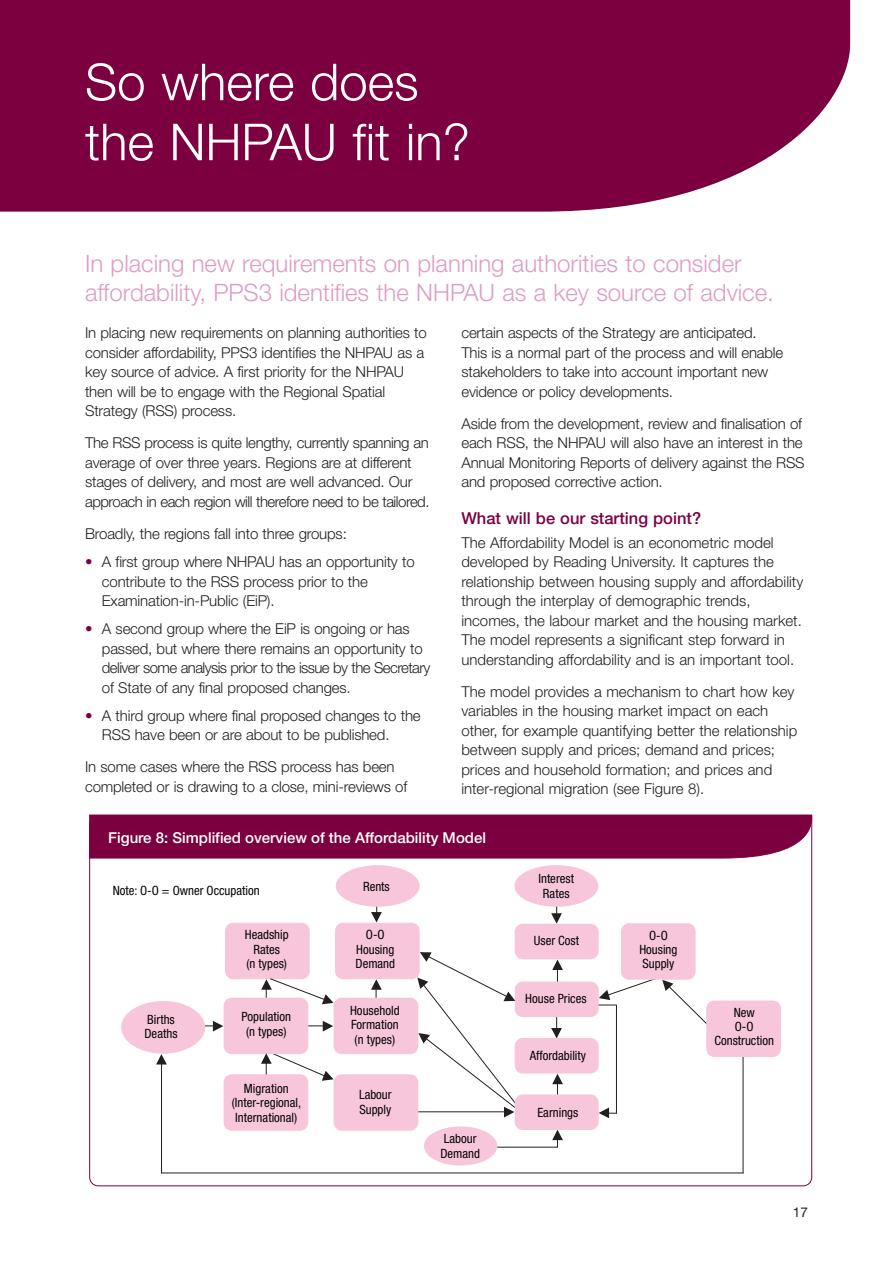
<style>
.page{position:relative;width:893px;height:1263px;background:#fff}
.page>*{position:absolute;margin:0;border:0;box-sizing:border-box;transform-origin:0 0}
.t1{font:300 51px/60px "Helvetica Neue";color:#fff}
.t2{font:300 24px/28.5px "Helvetica Neue";color:#dc9dc5}
.t3{font:500 16.5px "Helvetica Neue";color:#7c0040}
.t4{font:300 15px/19.5px "Helvetica Neue";letter-spacing:-.01em;color:#231f20}
.t5{font:500 15px "Helvetica Neue";color:#fff}
.t6{font:13.5px "Helvetica Neue";color:#231f20}
.t7{font:condensed 12.75px/14.2px "Helvetica Neue";color:#040503;text-align:center}
.s1{color:#7c0040}
</style>
<div class="page">
<div style="left:0;top:0;width:850px;height:212px;background:#7c0040"></div>
<svg style="left:89px;top:859px;width:723px;height:327px"></svg>
<div style="left:89px;top:815px;width:723px;height:44px;background:#7c0040"></div>
<hr style="left:486px;top:1147px;width:72px;height:1px;background:#231f20">
<hr style="left:743px;top:1054px;width:1px;height:119px;background:#231f20">
<svg style="left:552px;top:1074px;width:11px;height:20px"></svg>
<svg style="left:552px;top:1130px;width:11px;height:17px"></svg>
<svg style="left:552px;top:959px;width:11px;height:22px"></svg>
<svg style="left:551px;top:907px;width:11px;height:17px"></svg>
<svg style="left:551px;top:1017px;width:11px;height:21px"></svg>
<svg style="left:204px;top:1021px;width:19px;height:10px"></svg>
<svg style="left:308px;top:1021px;width:25px;height:10px"></svg>
<svg style="left:599px;top:1107px;width:18px;height:11px"></svg>
<svg style="left:371px;top:979px;width:11px;height:19px"></svg>
<svg style="left:371px;top:907px;width:11px;height:15px"></svg>
<div style="left:121px;top:1001px;width:84px;height:53px;background:#f8c6db;border-radius:50%"></div>
<div style="left:424px;top:1126px;width:73px;height:39px;background:#f8c6db;border-radius:50%"></div>
<div style="left:336px;top:865px;width:84px;height:42px;background:#f8c6db;border-radius:50%"></div>
<div style="left:514px;top:865px;width:84px;height:42px;background:#f8c6db;border-radius:50%"></div>
<div style="left:225px;top:923px;width:85px;height:56px;background:#f8c6db;border-radius:8px"></div>
<div style="left:224px;top:998px;width:84px;height:56px;background:#f8c6db;border-radius:8px"></div>
<div style="left:224px;top:1074px;width:84px;height:57px;background:#f8c6db;border-radius:8px"></div>
<div style="left:335px;top:923px;width:85px;height:56px;background:#f8c6db;border-radius:8px"></div>
<div style="left:334px;top:998px;width:84px;height:56px;background:#f8c6db;border-radius:8px"></div>
<div style="left:621px;top:923px;width:75px;height:57px;background:#f8c6db;border-radius:8px"></div>
<div style="left:706px;top:1000px;width:75px;height:57px;background:#f8c6db;border-radius:8px"></div>
<div style="left:334px;top:1074px;width:84px;height:57px;background:#f8c6db;border-radius:8px"></div>
<div style="left:515px;top:924px;width:84px;height:35px;background:#f8c6db;border-radius:8px"></div>
<div style="left:515px;top:981px;width:84px;height:36px;background:#f8c6db;border-radius:8px"></div>
<div style="left:515px;top:1038px;width:84px;height:35px;background:#f8c6db;border-radius:8px"></div>
<div style="left:515px;top:1094px;width:84px;height:36px;background:#f8c6db;border-radius:8px"></div>
<svg style="left:156px;top:1054px;width:11px;height:10px"></svg>
<svg style="left:261px;top:978px;width:73px;height:29px"></svg>
<svg style="left:261px;top:1051px;width:73px;height:30px"></svg>
<hr style="left:161px;top:1058px;width:1px;height:115px;background:#231f20">
<hr style="left:616px;top:1005px;width:1px;height:108px;background:#231f20">
<hr style="left:161px;top:1172px;width:582px;height:1px;background:#231f20">
<svg style="left:417px;top:952px;width:100px;height:165px"></svg>
<svg style="left:593px;top:974px;width:120px;height:56px"></svg>
<h1 class="t1" style="left:85px;top:57px;width:386px">So where does the NHPAU fit in?</h1>
<h2 class="t2" style="left:85px;top:252px;width:690px">In placing new requirements on planning authorities to consider affordability, PPS3 identifies the NHPAU as a key source of advice.</h2>
<p class="t4" style="left:85px;top:324px;width:343px">In placing new requirements on planning authorities to consider affordability, PPS3 identifies the NHPAU as a key source of advice. A first priority for the NHPAU then will be to engage with the Regional Spatial Strategy (RSS) process.</p>
<p class="t4" style="left:85px;top:435px;width:346px">The RSS process is quite lengthy, currently spanning an average of over three years. Regions are at different stages of delivery, and most are well advanced. Our approach in each region will therefore need to be tailored.</p>
<p class="t4" style="left:85px;top:525px;width:263px">Broadly, the regions fall into three groups:</p>
<p class="t4" style="left:102px;top:553px;width:314px;text-indent:-17px"><span class="s1">•</span> A first group where NHPAU has an opportunity to contribute to the RSS process prior to the<br>Examination-in-Public (EiP).</p>
<p class="t4" style="left:102px;top:620px;width:330px;text-indent:-17px"><span class="s1">•</span> A second group where the EiP is ongoing or has passed, but where there remains an opportunity to deliver some analysis prior to the issue by the Secretary of State of any final proposed changes.</p>
<p class="t4" style="left:102px;top:707px;width:320px;text-indent:-17px"><span class="s1">•</span> A third group where final proposed changes to the<br>RSS have been or are about to be published.</p>
<p class="t4" style="left:85px;top:759px;width:324px">In some cases where the RSS process has been completed or is drawing to a close, mini-reviews of</p>
<p class="t4" style="left:461px;top:324px;width:323px">certain aspects of the Strategy are anticipated.<br>This is a normal part of the process and will enable stakeholders to take into account important new evidence or policy developments.</p>
<p class="t4" style="left:461px;top:415px;width:345px">Aside from the development, review and finalisation of each RSS, the NHPAU will also have an interest in the Annual Monitoring Reports of delivery against the RSS and proposed corrective action.</p>
<p class="t3" style="left:461px;top:512px;width:241px">What will be our starting point?</p>
<p class="t4" style="left:461px;top:534px;width:343px">The Affordability Model is an econometric model developed by Reading University. It captures the relationship between housing supply and affordability through the interplay of demographic trends, incomes, the labour market and the housing market.<br>The model represents a significant step forward in understanding affordability and is an important tool.</p>
<p class="t4" style="left:461px;top:683px;width:337px">The model provides a mechanism to chart how key variables in the housing market impact on each other, for example quantifying better the relationship between supply and prices; demand and prices; prices and household formation; and prices and inter-regional migration (see Figure 8).</p>
<p class="t5" style="left:108px;top:832px;width:379px">Figure 8: Simplified overview of the Affordability Model</p>
<p class="t7" style="left:113px;top:885px;width:149px">Note: O-O = Owner Occupation</p>
<p class="t7" style="left:145px;top:1013px;width:35px;text-align:left">Births<br>Deaths</p>
<p class="t7" style="left:245px;top:929px;width:45px">Headship<br>Rates<br>(n types)</p>
<p class="t7" style="left:242px;top:1011px;width:51px">Population (n types)</p>
<p class="t7" style="left:232px;top:1082px;width:71px">Migration (Inter-regional,<br>International)</p>
<p class="t7" style="left:363px;top:880px;width:28px">Rents</p>
<p class="t7" style="left:538px;top:873px;width:37px">Interest<br>Rates</p>
<p class="t7" style="left:356px;top:929px;width:41px">O-O<br>Housing<br>Demand</p>
<p class="t7" style="left:350px;top:1004px;width:51px;text-align:justify">Household Formation (n types)</p>
<p class="t7" style="left:359px;top:1089px;width:34px;text-align:left">Labour<br>Supply</p>
<p class="t7" style="left:440px;top:1133px;width:41px;text-align:left">Labour<br>Demand</p>
<p class="t7" style="left:534px;top:935px;width:47px">User Cost</p>
<p class="t7" style="left:525px;top:993px;width:63px">House Prices</p>
<p class="t7" style="left:530px;top:1050px;width:58px">Affordability</p>
<p class="t7" style="left:537px;top:1106px;width:42px">Earnings</p>
<p class="t7" style="left:639px;top:929px;width:40px">O-O<br>Housing<br>Supply</p>
<p class="t7" style="left:714px;top:1006px;width:61px">New<br>O-O<br>Construction</p>
<p class="t6" style="left:793px;top:1208px;width:17px">17</p>
</div>
